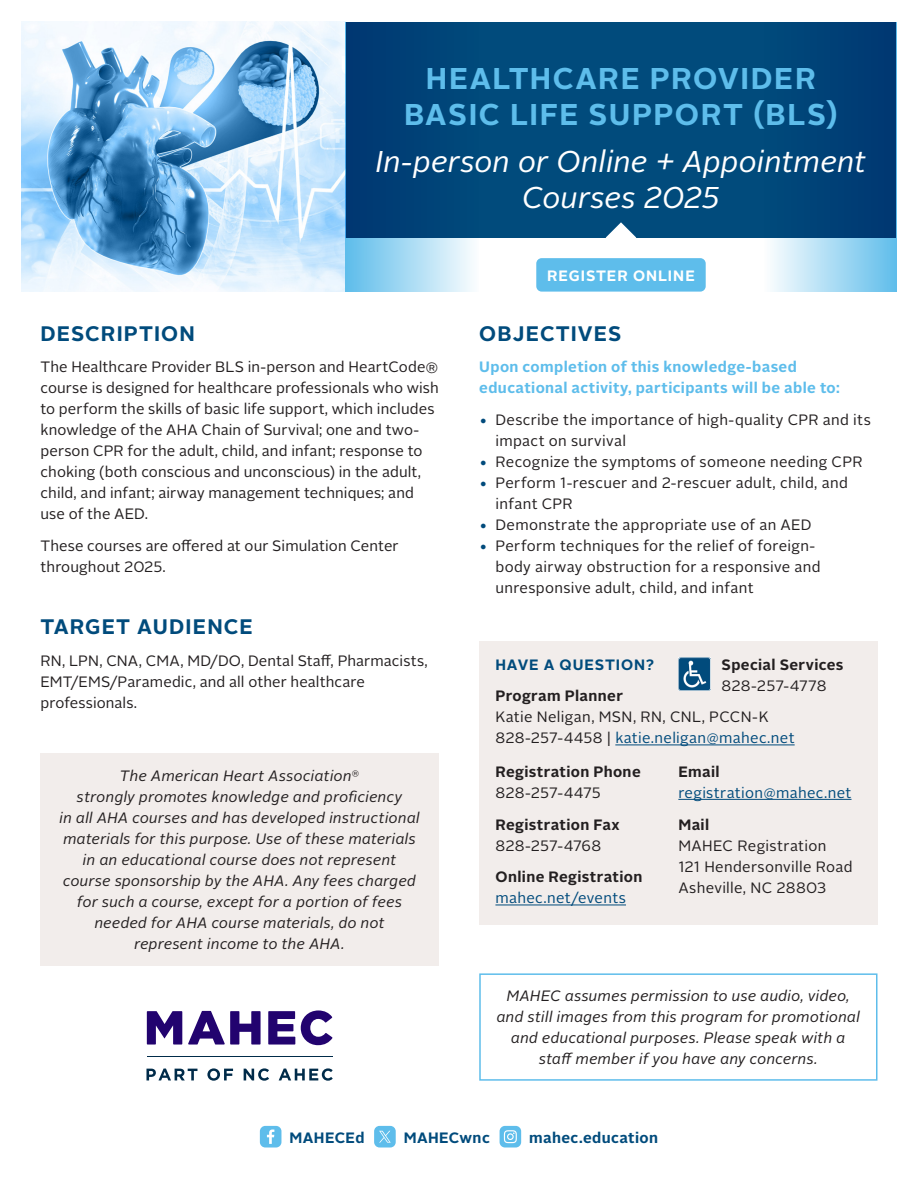
<style>
.page{position:relative;width:918px;height:1188px;background:#fff}
.page>*{position:absolute;margin:0;border:0;box-sizing:border-box;transform-origin:0 0}
.Heading{font:italic 30px/36px "Alright Sans";letter-spacing:.01em;color:#fff;text-align:center}
.Heading-2{font:700 30px/36px "Alright Sans";letter-spacing:.05em;color:#5ebdeb;text-align:center}
.Heading-3{font:700 21px "Alright Sans";letter-spacing:.05em;color:#014b7c}
.Paragraph{font:15px/21px "Alright Sans";letter-spacing:.01em;color:#231f20}
.Paragraph-2{font:italic 15px/21px "Alright Sans";letter-spacing:.02em;color:#231f20;text-align:center}
.Paragraph-3{font:700 15px/21px "Alright Sans";letter-spacing:.025em;color:#231f20}
.Paragraph__justified{font:700 15px/21px "Alright Sans";letter-spacing:.025em;color:#5ebdeb}
.Paragraph-4{font:700 15px "Alright Sans";letter-spacing:.025em;color:#014b7c}
.Paragraph-5{font:15px/21px "Alright Sans";letter-spacing:.02em;color:#014b7c}
.Subheading{font:700 15px "Alright Sans";letter-spacing:.055em;color:#014b7c}
.t1{font:700 15px "Alright Sans";letter-spacing:.065em;color:#fff}
.s1{font-weight:700;color:#014b7c}
.s2{font-weight:400}
.s3{font-weight:700}
.s4{color:#014b7c}
.s5{font-weight:400;color:#014b7c}
.s6{font-weight:700;color:#231f20}
</style>
<div class="page">
<div style="left:479px;top:642px;width:399px;height:283px;background:#f2edeb"></div>
<hr style="left:615px;top:744px;width:180px;height:1px;background:#014b7c">
<hr style="left:495px;top:904px;width:131px;height:1px;background:#014b7c">
<hr style="left:678px;top:799px;width:174px;height:1px;background:#014b7c">
<img style="left:678px;top:658px;width:33px;height:32px">
<div style="left:479px;top:973px;width:399px;height:108px;border:2px solid #5ebdeb"></div>
<div style="left:22px;top:22px;width:874px;height:216px;background:#014b7c"></div>
<img style="left:22px;top:22px;width:324px;height:270px">
<div style="left:346px;top:238px;width:133px;height:54px;background:linear-gradient(to right,#5ebceb,#fcfefe)"></div>
<div style="left:763px;top:238px;width:133px;height:54px;background:linear-gradient(to right,#feffff,#60bdeb)"></div>
<svg style="left:606px;top:222px;width:30px;height:16px"></svg>
<div style="left:346px;top:22px;width:133px;height:216px;background:#004076"></div>
<div style="left:763px;top:22px;width:133px;height:216px;background:#004177"></div>
<div style="left:536px;top:258px;width:170px;height:34px;background:#5ebdeb;border-radius:5px"></div>
<div style="left:260px;top:1126px;width:21px;height:21px;background:#5ebdeb;border-radius:5px"></div>
<svg style="left:267px;top:1129px;width:7px;height:15px"></svg>
<div style="left:374px;top:1126px;width:22px;height:21px;background:#5ebdeb;border-radius:5px"></div>
<svg style="left:379px;top:1131px;width:12px;height:12px"></svg>
<div style="left:500px;top:1126px;width:21px;height:21px;background:#5ebdeb;border-radius:5px"></div>
<svg style="left:504px;top:1130px;width:13px;height:13px"></svg>
<div style="left:40px;top:753px;width:399px;height:212px;background:#f2edeb"></div>
<hr style="left:147px;top:1056px;width:185px;height:1px;background:#002b49">
<svg style="left:146px;top:1069px;width:51px;height:11px"></svg>
<svg style="left:207px;top:1068px;width:26px;height:13px"></svg>
<svg style="left:244px;top:1068px;width:25px;height:13px"></svg>
<svg style="left:279px;top:1068px;width:54px;height:13px"></svg>
<svg style="left:147px;top:1011px;width:35px;height:34px"></svg>
<svg style="left:188px;top:1011px;width:73px;height:34px"></svg>
<svg style="left:268px;top:1011px;width:27px;height:34px"></svg>
<svg style="left:301px;top:1010px;width:32px;height:35px"></svg>
<p class="Heading-2" style="left:404px;top:61px;width:435px">HEALTHCARE PROVIDER<br>BASIC LIFE SUPPORT (BLS)</p>
<p class="Heading" style="left:376px;top:144px;width:492px">In-person or Online + Appointment<br>Courses 2025</p>
<p class="Heading-3" style="left:40px;top:319px;width:156px">DESCRIPTION</p>
<p class="Paragraph" style="left:40px;top:357px;width:400px">The Healthcare Provider BLS in-person and HeartCode® course is designed for healthcare professionals who wish to perform the skills of basic life support, which includes knowledge of the AHA Chain of Survival; one and two&shy;person CPR for the adult, child, and infant; response to choking (both conscious and unconscious) in the adult, child, and infant; airway management techniques; and use of the AED.</p>
<p class="Paragraph" style="left:40px;top:536px;width:360px">These courses are offered at our Simulation Center throughout 2025.</p>
<p class="t1" style="left:547px;top:265px;width:149px">REGISTER ONLINE</p>
<p class="Heading-3" style="left:479px;top:319px;width:144px">OBJECTIVES</p>
<p class="Paragraph__justified" style="left:479px;top:357px;width:362px">Upon completion of this knowledge-based educational activity, participants will be able to:</p>
<p class="Paragraph" style="left:495px;top:410px;width:377px;text-indent:-16px"><span class="s1">•</span> Describe the importance of high-quality CPR and its impact on survival</p>
<p class="Paragraph" style="left:479px;top:452px;width:385px"><span class="s1">•</span> Recognize the symptoms of someone needing CPR</p>
<p class="Paragraph" style="left:495px;top:473px;width:354px;text-indent:-16px"><span class="s1">•</span> Perform 1-rescuer and 2-rescuer adult, child, and infant CPR</p>
<p class="Paragraph" style="left:479px;top:515px;width:334px"><span class="s1">•</span> Demonstrate the appropriate use of an AED</p>
<p class="Paragraph" style="left:495px;top:536px;width:327px;text-indent:-16px"><span class="s1">•</span> Perform techniques for the relief of foreign&shy;body airway obstruction for a responsive and unresponsive adult, child, and infant</p>
<p class="Heading-3" style="left:40px;top:612px;width:214px">TARGET AUDIENCE</p>
<p class="Paragraph" style="left:40px;top:650px;width:389px">RN, LPN, CNA, CMA, MD/DO, Dental Staff, Pharmacists,<br>EMT/EMS/Paramedic, and all other healthcare professionals.</p>
<p class="Subheading" style="left:495px;top:654px;width:160px">HAVE A QUESTION?</p>
<p class="Paragraph-3" style="left:722px;top:654px;width:124px">Special Services<br><span class="s2">828-257-4778</span></p>
<p class="Paragraph" style="left:495px;top:686px;width:301px"><span class="s3">Program Planner<br></span>Katie Neligan, MSN, RN, CNL, PCCN-K<br>828-257-4458 | <span class="s4">katie.neligan@mahec.net</span></p>
<p class="Paragraph-3" style="left:495px;top:761px;width:147px">Registration Phone<br><span class="s2">828-257-4475</span></p>
<p class="Paragraph-3" style="left:495px;top:814px;width:126px">Registration Fax<br><span class="s2">828-257-4768</span></p>
<p class="Paragraph-3" style="left:495px;top:867px;width:148px">Online Registration <span class="s5">mahec.net/events</span></p>
<p class="Paragraph-5" style="left:678px;top:761px;width:175px"><span class="s6">Email </span>registration@mahec.net</p>
<p class="Paragraph" style="left:678px;top:814px;width:176px"><span class="s3">Mail<br></span>MAHEC Registration<br>121 Hendersonville Road<br>Asheville, NC 28803</p>
<p class="Paragraph-2" style="left:59px;top:766px;width:362px">The American Heart Association<sup>®<br></sup>strongly promotes knowledge and proficiency<br>in all AHA courses and has developed instructional materials for this purpose. Use of these materials in an educational course does not represent course sponsorship by the AHA. Any fees charged for such a course, except for a portion of fees needed for AHA course materials, do not represent income to the AHA.</p>
<p class="Paragraph-2" style="left:497px;top:986px;width:365px">MAHEC assumes permission to use audio, video, and still images from this program for promotional and educational purposes. Please speak with a staff member if you have any concerns.</p>
<p class="Paragraph-4" style="left:290px;top:1127px;width:76px">MAHECEd</p>
<p class="Paragraph-4" style="left:404px;top:1127px;width:88px">MAHECwnc</p>
<p class="Paragraph-4" style="left:529px;top:1127px;width:130px">mahec.education</p>
</div>
